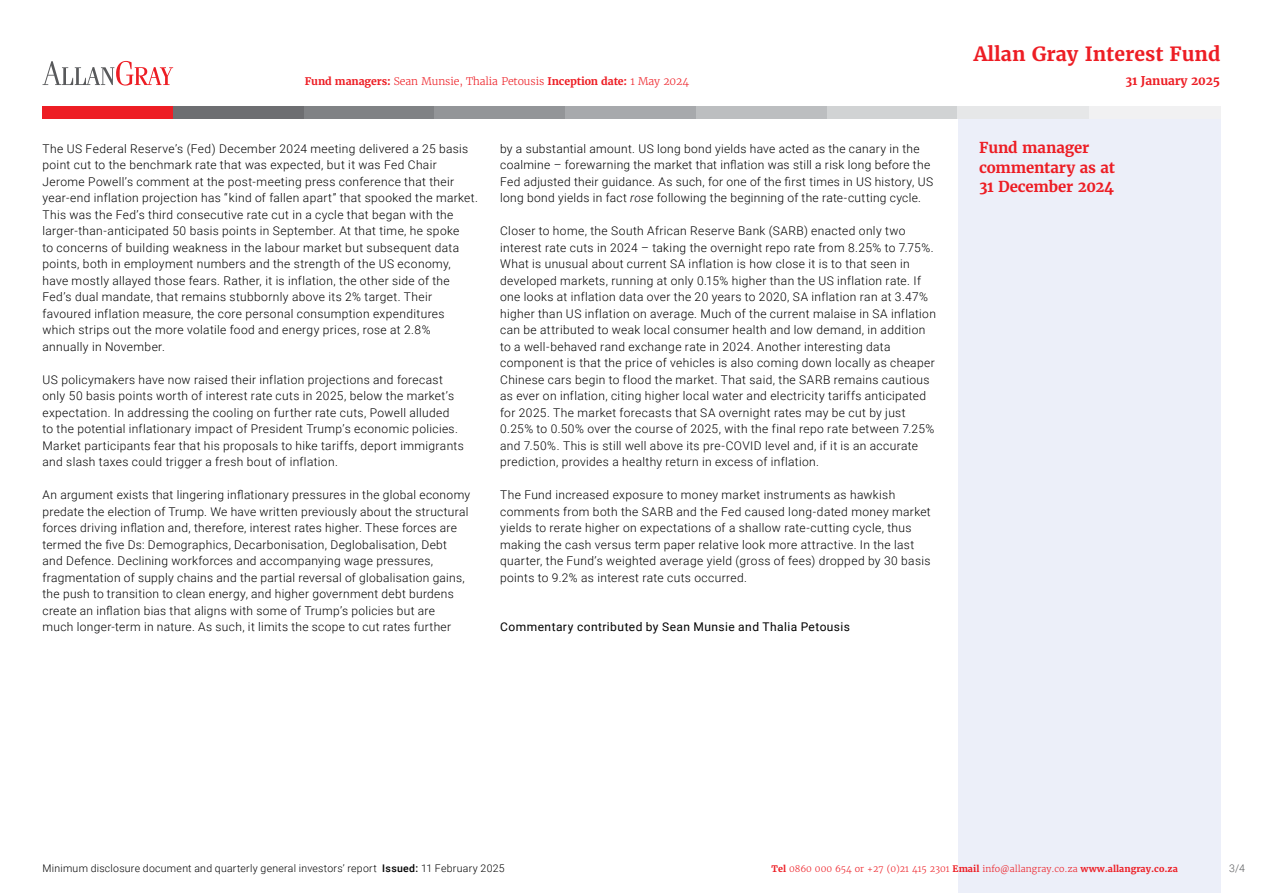
<style>
.page{position:relative;width:1263px;height:893px;background:#fff}
.page>*{position:absolute;margin:0;border:0;box-sizing:border-box;transform-origin:0 0}
.t1{font:700 19.5px "Merriweather";color:#ed1d24}
.t2{font:700 15px/19.5px "Merriweather";letter-spacing:-.01em;color:#ed1d24}
.t3{font:300 12px/16.5px "Roboto";letter-spacing:.03em;color:#000}
.t4{font:12px "Roboto";letter-spacing:.035em;color:#000}
.t5{font:700 12px "Merriweather";letter-spacing:-.01em;color:#ed1d24}
.t6{font:300 10.5px "Roboto";letter-spacing:.025em;color:#000}
.t7{font:300 10.5px "Merriweather";letter-spacing:-.01em;color:#ed1d24}
.t8{font:300 10.5px "Roboto";color:#58595b}
.t9{font:300 9px "Merriweather";color:#ed1d24}
.s1{font-weight:700}
.s2{font-style:italic}
.s3{font-weight:500}
</style>
<div class="page">
<div style="left:958px;top:119px;width:262px;height:774px;background:#eceff9"></div>
<svg style="left:43px;top:61px;width:130px;height:25px"></svg>
<div style="left:43px;top:106px;width:131px;height:13px;background:#ed1d24"></div>
<div style="left:1089px;top:106px;width:131px;height:13px;background:#f1f1f2"></div>
<div style="left:173px;top:106px;width:132px;height:13px;background:#6d6e71"></div>
<div style="left:304px;top:106px;width:131px;height:13px;background:#808285"></div>
<div style="left:435px;top:106px;width:131px;height:13px;background:#939598"></div>
<div style="left:565px;top:106px;width:132px;height:13px;background:#a7a9ac"></div>
<div style="left:696px;top:106px;width:132px;height:13px;background:#bcbec0"></div>
<div style="left:827px;top:106px;width:131px;height:13px;background:#d1d3d4"></div>
<div style="left:958px;top:106px;width:131px;height:13px;background:#e6e7e8"></div>
<p class="t7" style="left:305px;top:75px;width:386px"><span class="s1">Fund managers:</span> Sean Munsie, Thalia Petousis <span class="s1">Inception date:</span> 1 May 2024</p>
<p class="t3" style="left:43px;top:140px;width:437px">The US Federal Reserve’s (Fed) December 2024 meeting delivered a 25 basis point cut to the benchmark rate that was expected, but it was Fed Chair Jerome Powell’s comment at the post-meeting press conference that their year-end inflation projection has “kind of fallen apart” that spooked the market.<br>This was the Fed’s third consecutive rate cut in a cycle that began with the larger-than-anticipated 50 basis points in September. At that time, he spoke<br>to concerns of building weakness in the labour market but subsequent data points, both in employment numbers and the strength of the US economy, have mostly allayed those fears. Rather, it is inflation, the other side of the Fed’s dual mandate, that remains stubbornly above its 2% target. Their favoured inflation measure, the core personal consumption expenditures which strips out the more volatile food and energy prices, rose at 2.8% annually in November.</p>
<p class="t3" style="left:43px;top:371px;width:423px">US policymakers have now raised their inflation projections and forecast only 50 basis points worth of interest rate cuts in 2025, below the market’s expectation. In addressing the cooling on further rate cuts, Powell alluded<br>to the potential inflationary impact of President Trump’s economic policies.<br>Market participants fear that his proposals to hike tariffs, deport immigrants and slash taxes could trigger a fresh bout of inflation.</p>
<p class="t3" style="left:43px;top:486px;width:429px">An argument exists that lingering inflationary pressures in the global economy predate the election of Trump. We have written previously about the structural forces driving inflation and, therefore, interest rates higher. These forces are termed the five Ds: Demographics, Decarbonisation, Deglobalisation, Debt and Defence. Declining workforces and accompanying wage pressures, fragmentation of supply chains and the partial reversal of globalisation gains, the push to transition to clean energy, and higher government debt burdens create an inflation bias that aligns with some of Trump’s policies but are<br>much longer-term in nature. As such, it limits the scope to cut rates further</p>
<p class="t3" style="left:500px;top:140px;width:434px">by a substantial amount. US long bond yields have acted as the canary in the coalmine – forewarning the market that inflation was still a risk long before the Fed adjusted their guidance. As such, for one of the first times in US history, US long bond yields in fact <span class="s2">rose</span> following the beginning of the rate-cutting cycle.</p>
<p class="t3" style="left:500px;top:222px;width:437px">Closer to home, the South African Reserve Bank (SARB) enacted only two interest rate cuts in 2024 – taking the overnight repo rate from 8.25% to 7.75%.<br>What is unusual about current SA inflation is how close it is to that seen in developed markets, running at only 0.15% higher than the US inflation rate. If one looks at inflation data over the 20 years to 2020, SA inflation ran at 3.47% higher than US inflation on average. Much of the current malaise in SA inflation can be attributed to weak local consumer health and low demand, in addition to a well-behaved rand exchange rate in 2024. Another interesting data component is that the price of vehicles is also coming down locally as cheaper Chinese cars begin to flood the market. That said, the SARB remains cautious as ever on inflation, citing higher local water and electricity tariffs anticipated for 2025. The market forecasts that SA overnight rates may be cut by just 0.25% to 0.50% over the course of 2025, with the final repo rate between 7.25% and 7.50%. This is still well above its pre-COVID level and, if it is an accurate prediction, provides a healthy return in excess of inflation.</p>
<p class="t3" style="left:500px;top:486px;width:432px">The Fund increased exposure to money market instruments as hawkish comments from both the SARB and the Fed caused long-dated money market yields to rerate higher on expectations of a shallow rate-cutting cycle, thus making the cash versus term paper relative look more attractive. In the last quarter, the Fund’s weighted average yield (gross of fees) dropped by 30 basis points to 9.2% as interest rate cuts occurred.</p>
<p class="t4" style="left:500px;top:619px;width:351px">Commentary contributed by Sean Munsie and Thalia Petousis</p>
<h1 class="t1" style="left:974px;top:42px;width:248px">Allan Gray Interest Fund</h1>
<p class="t5" style="left:1125px;top:73px;width:96px">31 January 2025</p>
<p class="t2" style="left:979px;top:138px;width:137px">Fund manager commentary as at<br>31 December 2024</p>
<p class="t6" style="left:43px;top:861px;width:464px">Minimum disclosure document and quarterly general investors’ report <span class="s3">Issued:</span> 11 February 2025</p>
<p class="t9" style="left:772px;top:863px;width:408px"><span class="s1">Tel</span> 0860 000 654 or +27 (0)21 415 2301 <span class="s1">Email</span> info@allangray.co.za <span class="s1">www.allangray.co.za</span></p>
<p class="t8" style="left:1229px;top:861px;width:17px">3/4</p>
</div>
